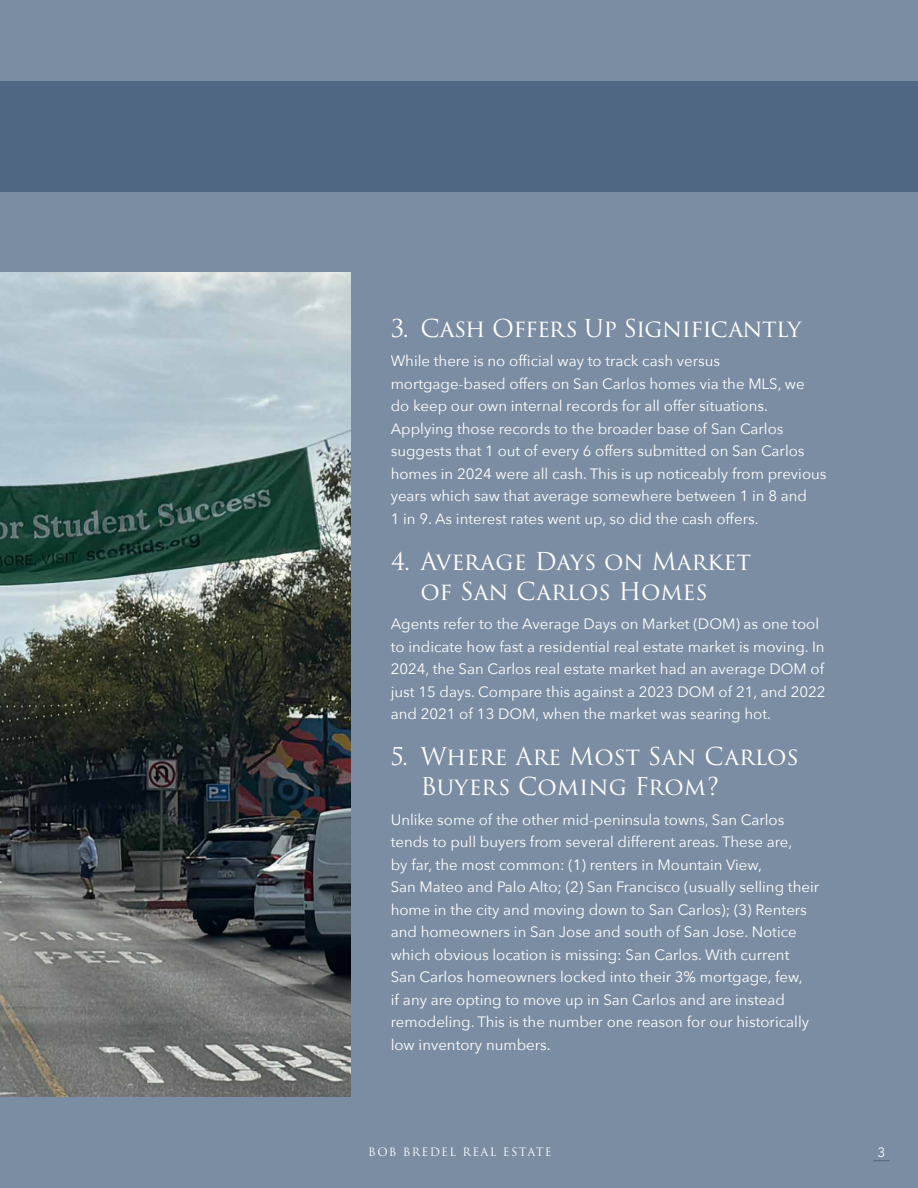
<style>
.page{position:relative;width:918px;height:1188px;background:#7b8da2}
.page>*{position:absolute;margin:0;border:0;box-sizing:border-box;transform-origin:0 0}
.t1{font:24px/30px "Trajan Pro 3";letter-spacing:-.005em;color:#fff;text-align:center}
.t2{font:24px "Trajan Pro 3";letter-spacing:-.03em;color:#fff}
.t3{font:15px/22.5px "Avenir Next";color:#fff}
.t4{font:13.5px "Avenir Next";color:#fff}
.t5{font:11.25px "Trajan Pro";letter-spacing:.12em;color:#fff}
</style>
<div class="page">
<svg style="left:873px;top:1160px;width:16px;height:1px"></svg>
<img style="left:0;top:273px;width:351px;height:823px">
<div style="left:0;top:81px;width:918px;height:111px;background:#4f6783"></div>
<h1 class="t2" style="left:391px;top:312px;width:412px">3. Cash Offers Up Significantly</h1>
<p class="t3" style="left:391px;top:350px;width:437px">While there is no official way to track cash versus mortgage-based offers on San Carlos homes via the MLS, we do keep our own internal records for all offer situations.<br>Applying those records to the broader base of San Carlos suggests that 1 out of every 6 offers submitted on San Carlos homes in 2024 were all cash. This is up noticeably from previous years which saw that average somewhere between 1 in 8 and<br>1 in 9. As interest rates went up, so did the cash offers.</p>
<h1 class="t1" style="left:391px;top:547px;width:362px">4. Average Days on Market of San Carlos Homes</h1>
<p class="t3" style="left:391px;top:613px;width:436px">Agents refer to the Average Days on Market (DOM) as one tool to indicate how fast a residential real estate market is moving. In 2024, the San Carlos real estate market had an average DOM of just 15 days. Compare this against a 2023 DOM of 21, and 2022 and 2021 of 13 DOM, when the market was searing hot.</p>
<h1 class="t1" style="left:420px;top:743px;width:380px;text-align:left;text-indent:-30px">5. Where Are Most San Carlos<br>Buyers Coming From?</h1>
<p class="t3" style="left:391px;top:809px;width:430px">Unlike some of the other mid-peninsula towns, San Carlos tends to pull buyers from several different areas. These are,<br>by far, the most common: (1) renters in Mountain View,<br>San Mateo and Palo Alto; (2) San Francisco (usually selling their home in the city and moving down to San Carlos); (3) Renters and homeowners in San Jose and south of San Jose. Notice which obvious location is missing: San Carlos. With current<br>San Carlos homeowners locked into their 3% mortgage, few,<br>if any are opting to move up in San Carlos and are instead remodeling. This is the number one reason for our historically low inventory numbers.</p>
<p class="t5" style="left:368px;top:1145px;width:185px">BOB BREDEL REAL ESTATE</p>
<p class="t4" style="left:877px;top:1144px;width:9px">3</p>
</div>
